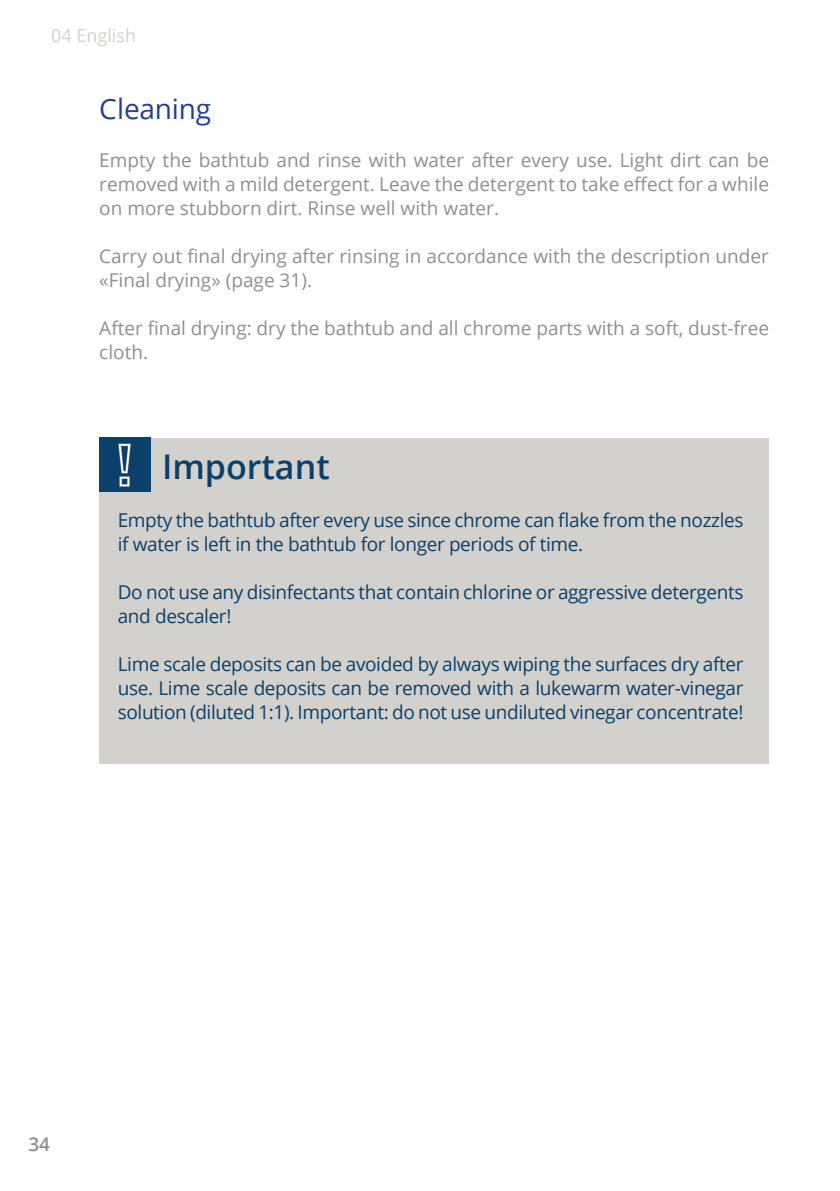
<style>
.page{position:relative;width:840px;height:1191px;background:#fff}
.page>*{position:absolute;margin:0;border:0;box-sizing:border-box;transform-origin:0 0}
.t1{font:600 34px "Open Sans";color:#0b406a}
.t2{font:28px "Open Sans";letter-spacing:-.005em;color:#253f8e}
.t3{font:19px/24px "Open Sans";letter-spacing:-.02em;color:#0b406a}
.t4{font:19px/24px "Open Sans";color:#8e8f91}
.t5{font:600 19px "Open Sans";color:#8e8f91}
.t6{font:18px "Open Sans";color:#d2d1ce}
</style>
<div class="page">
<div style="left:99px;top:437px;width:669px;height:326px;background:#d2d1ce"></div>
<img style="left:99px;top:437px;width:51px;height:54px">
<p class="t6" style="left:51px;top:23px;width:86px">04 English</p>
<h2 class="t2" style="left:99px;top:90px;width:113px">Cleaning</h2>
<p class="t4" style="left:99px;top:147px;width:671px;text-align:justify">Empty the bathtub and rinse with water after every use. Light dirt can be removed with a mild detergent. Leave the detergent to take effect for a while on more stubborn dirt. Rinse well with water.</p>
<p class="t4" style="left:99px;top:243px;width:670px">Carry out final drying after rinsing in accordance with the description under «Final drying» (page 31).</p>
<p class="t4" style="left:99px;top:315px;width:671px">After final drying: dry the bathtub and all chrome parts with a soft, dust-free cloth.</p>
<h1 class="t1" style="left:162px;top:443px;width:169px">Important</h1>
<p class="t3" style="left:118px;top:507px;width:627px">Empty the bathtub after every use since chrome can flake from the nozzles if water is left in the bathtub for longer periods of time.</p>
<p class="t3" style="left:118px;top:579px;width:627px">Do not use any disinfectants that contain chlorine or aggressive detergents and descaler!</p>
<p class="t3" style="left:118px;top:651px;width:627px;text-align:justify">Lime scale deposits can be avoided by always wiping the surfaces dry after use. Lime scale deposits can be removed with a lukewarm water-vinegar solution (diluted 1:1). Important: do not use undiluted vinegar concentrate!</p>
<p class="t5" style="left:28px;top:1131px;width:23px">34</p>
</div>
